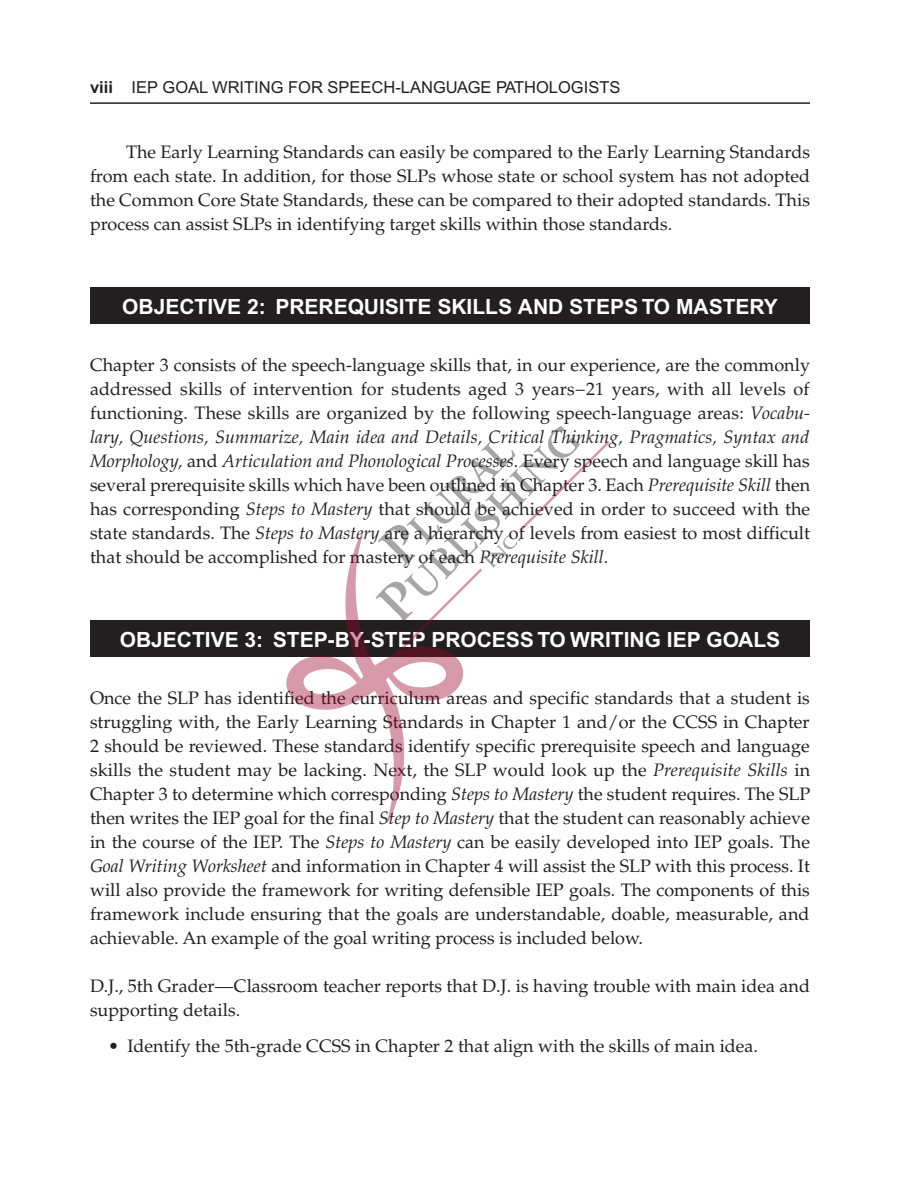
<style>
.page{position:relative;width:918px;height:1188px;background:#fff}
.page>*{position:absolute;margin:0;border:0;box-sizing:border-box;transform-origin:0 0}
.t1{font:700 21px "Arial";color:#fff}
.t2{font:18px/24px "Palatino";color:#231f20;text-align:justify}
.t3{font:16.5px "Arial";color:#231f20}
.s1{font-weight:700}
.s2{font-style:italic}
</style>
<div class="page">
<hr style="left:90px;top:102px;width:720px;height:2px;background:#231f20">
<div style="left:90px;top:288px;width:720px;height:36px;background:#231f20"></div>
<div style="left:90px;top:621px;width:720px;height:36px;background:#231f20"></div>
<svg style="left:230px;top:533px;width:233px;height:290px"></svg>
<svg style="left:375px;top:426px;width:237px;height:249px"></svg>
<p class="t3" style="left:90px;top:78px;width:260px"><span class="s1">VIII</span> IEP GOAL WRITI NG FOR SPEE</p>
<p class="t3" style="left:372px;top:78px;width:248px">CH-LANG UAGE PATHOLOGISTS</p>
<p class="t2" style="left:90px;top:140px;width:722px;text-indent:36px">The Early Learning Standards can easily be compared to the Early Learning Standards from each state. In addition, for those SLPs whose state or school system has not adopted the Common Core State Standards, these can be compared to their adopted standards. This process can assist SLPs in identifying target skills within those standards.</p>
<p class="t1" style="left:122px;top:294px;width:657px">OBJECTIVE 2: PREREQUISITE SKILLS AND STEPS TO MASTERY</p>
<p class="t2" style="left:90px;top:353px;width:722px">Chapter 3 consists of the speech-language skills that, in our experience, are the commonly addressed skills of intervention for students aged 3 years−21 years, with all levels of functioning. These skills are organized by the following speech-language areas: <span class="s2">Vocabu&shy;lary, Questions, Summarize, Main idea and Details, Critical Thinking, Pragmatics, Syntax and Morphology,</span> and <span class="s2">Articulation and Phonological Processes</span>. Every speech and language skill has several prerequisite skills which have been outlined in Chapter 3. Each <span class="s2">Prerequisite Skill</span> then has corresponding <span class="s2">Steps to Mastery</span> that should be achieved in order to succeed with the state standards. The <span class="s2">Steps to Mastery</span> are a hierarchy of levels from easiest to most difficult that should be accomplished for mastery of each <span class="s2">Prerequisite Skill</span>.</p>
<p class="t1" style="left:120px;top:627px;width:660px">OBJECTIVE 3: STEP-BY-STEP PROCESS TO WRITING IE P GOALS</p>
<p class="t2" style="left:90px;top:686px;width:722px">Once the SLP has identified the curriculum areas and specific standards that a student is struggling with, the Early Learning Standards in Chapter 1 and/or the CCSS in Chapter 2 should be reviewed. These standards identify specific prerequisite speech and language skills the student may be lacking. Next, the SLP would look up the <span class="s2">Prerequisite Skills</span> in Chapter 3 to determine which corresponding <span class="s2">Steps to Mastery</span> the student requires. The SLP then writes the IEP goal for the final <span class="s2">Step to Mastery</span> that the student can reasonably achieve in the course of the IEP. The <span class="s2">Steps to Mastery</span> can be easily developed into IEP goals. The <span class="s2">Goal Writing Worksheet</span> and information in Chapter 4 will assist the SLP with this process. It will also provide the framework for writing defensible IEP goals. The components of this framework include ensuring that the goals are understandable, doable, measurable, and achievable. An example of the goal writing process is included below.</p>
<p class="t2" style="left:90px;top:974px;width:722px">D.J., 5th Grader—Classroom teacher reports that D.J. is having trouble with main idea and supporting details.</p>
<p class="t2" style="left:108px;top:1034px;width:652px">• Identify the 5th-grade CCSS in Chapter 2 that align with the skills of main idea.</p>
</div>
